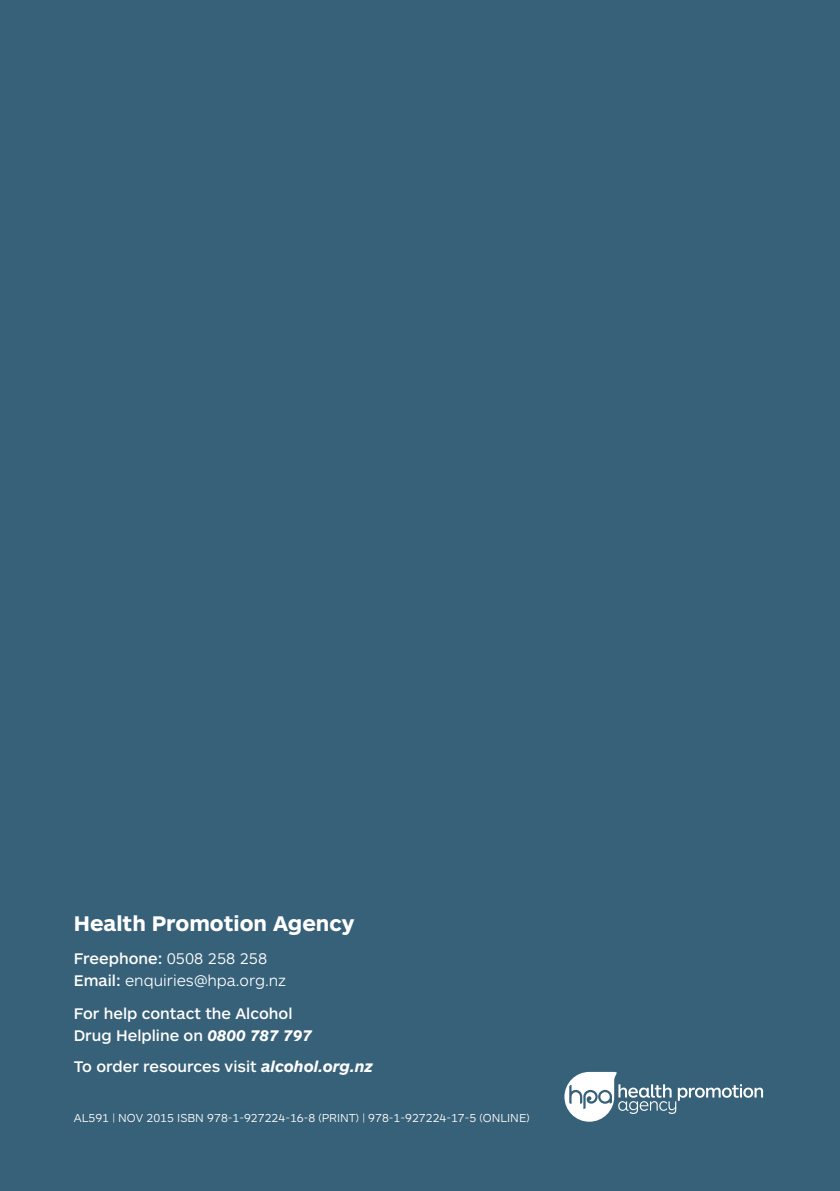
<style>
.page{position:relative;width:840px;height:1191px;background:#fff}
.page>*{position:absolute;margin:0;border:0;box-sizing:border-box;transform-origin:0 0}
.t1{font:700 22px "ARS Maquette Pro";color:#fff}
.t2{font:500 16px/22px "ARS Maquette Pro";color:#fff}
.t3{font:300 16px/22px "ARS Maquette Pro";color:#fff}
.t4{font:300 12px "ARS Maquette Pro";color:#fff}
.s1{font-weight:500}
.s2{font-weight:700;font-style:italic}
</style>
<div class="page">
<div style="left:0;top:0;width:839px;height:1191px;background:#376179"></div>
<svg style="left:564px;top:1072px;width:198px;height:49px"></svg>
<h1 class="t1" style="left:74px;top:908px;width:282px">Health Promotion Agency</h1>
<p class="t3" style="left:74px;top:946px;width:214px"><span class="s1">Freephone:</span> 0508 258 258<br><span class="s1">Email:</span> enquiries@hpa.org.nz</p>
<p class="t2" style="left:74px;top:1002px;width:239px">For help contact the Alcohol<br>Drug Helpline on <span class="s2">0800 787 797</span></p>
<p class="t2" style="left:74px;top:1054px;width:300px">To order resources visit <span class="s2">alcohol.org.nz</span></p>
<p class="t4" style="left:74px;top:1110px;width:457px">AL591 | NOV 2015 ISBN 978-1-927224-16-8 (PRINT) | 978-1-927224-17-5 (ONLINE)</p>
</div>
